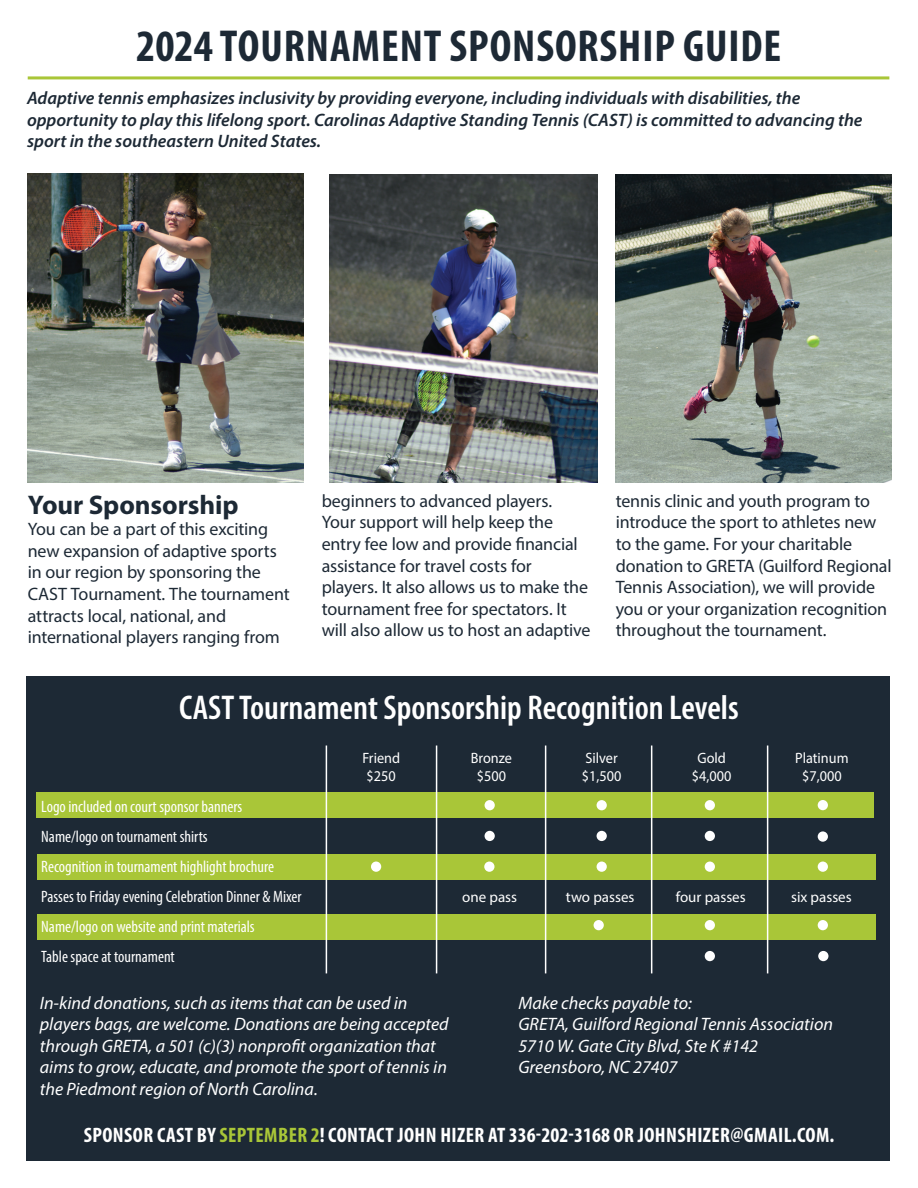
<style>
.page{position:relative;width:918px;height:1188px;background:#fff}
.page>*{position:absolute;margin:0;border:0;box-sizing:border-box;transform-origin:0 0}
.t1{font:700 condensed 45px "Myriad Pro";letter-spacing:.02em;color:#1d2935}
.t2{font:600 condensed 34.5px "Myriad Pro";color:#fff}
.t3{font:700 27px "Myriad Pro";letter-spacing:-.005em;color:#1d2935}
.t4{font:700 condensed 21px "Myriad Pro";letter-spacing:.02em;color:#fff}
.t5{font:18px/21.6px "Myriad Pro";letter-spacing:-.01em;color:#1d2935}
.t6{font:italic 18px/21.6px "Myriad Pro";color:#fff}
.t7{font:italic 600 18px/21.6px "Myriad Pro";color:#1d2935}
.t8{font:condensed 16.5px/29.8px "Myriad Pro";color:#fff}
.t9{font:15px/18px "Myriad Pro";color:#fff;text-align:center;scale:.95 1}
.t10{font:15px "Myriad Pro";color:#fff}
.s1{color:#a9c638}
</style>
<div class="page">
<hr style="left:28px;top:76px;width:861px;height:3px;background:#a9c638">
<div style="left:26px;top:676px;width:864px;height:485px;background:#1d2935"></div>
<img style="left:27px;top:173px;width:277px;height:309px">
<img style="left:330px;top:174px;width:268px;height:308px">
<img style="left:615px;top:174px;width:276px;height:308px">
<div style="left:37px;top:793px;width:837px;height:25px;background:#a9c638"></div>
<div style="left:37px;top:854px;width:839px;height:25px;background:#a9c638"></div>
<div style="left:37px;top:914px;width:839px;height:25px;background:#a9c638"></div>
<div style="left:818px;top:920px;width:10px;height:10px;background:#fff;border-radius:50%"></div>
<div style="left:818px;top:800px;width:10px;height:10px;background:#fff;border-radius:50%"></div>
<div style="left:705px;top:800px;width:10px;height:10px;background:#fff;border-radius:50%"></div>
<div style="left:597px;top:800px;width:10px;height:10px;background:#fff;border-radius:50%"></div>
<div style="left:485px;top:800px;width:10px;height:10px;background:#fff;border-radius:50%"></div>
<div style="left:485px;top:831px;width:10px;height:10px;background:#fff;border-radius:50%"></div>
<div style="left:597px;top:831px;width:10px;height:10px;background:#fff;border-radius:50%"></div>
<div style="left:705px;top:831px;width:10px;height:10px;background:#fff;border-radius:50%"></div>
<div style="left:818px;top:862px;width:10px;height:10px;background:#fff;border-radius:50%"></div>
<div style="left:597px;top:862px;width:10px;height:10px;background:#fff;border-radius:50%"></div>
<div style="left:705px;top:951px;width:10px;height:10px;background:#fff;border-radius:50%"></div>
<div style="left:705px;top:920px;width:10px;height:10px;background:#fff;border-radius:50%"></div>
<div style="left:594px;top:920px;width:10px;height:10px;background:#fff;border-radius:50%"></div>
<div style="left:705px;top:862px;width:10px;height:10px;background:#fff;border-radius:50%"></div>
<div style="left:818px;top:831px;width:10px;height:11px;background:#fff;border-radius:50%"></div>
<div style="left:818px;top:951px;width:10px;height:10px;background:#fff;border-radius:50%"></div>
<div style="left:484px;top:862px;width:11px;height:10px;background:#fff;border-radius:50%"></div>
<div style="left:371px;top:862px;width:10px;height:10px;background:#fff;border-radius:50%"></div>
<hr style="left:651px;top:746px;width:1px;height:227px;background:#fff">
<hr style="left:436px;top:746px;width:1px;height:227px;background:#fff">
<hr style="left:545px;top:746px;width:1px;height:227px;background:#fff">
<hr style="left:767px;top:746px;width:1px;height:227px;background:#fff">
<hr style="left:326px;top:746px;width:1px;height:227px;background:#fff">
<h1 class="t1" style="left:136px;top:18px;width:647px">2024 TOURNAMENT SPONSORSHIP GUIDE</h1>
<p class="t7" style="left:27px;top:87px;width:837px">Adaptive tennis emphasizes inclusivity by providing everyone, including individuals with disabilities, the opportunity to play this lifelong sport. Carolinas Adaptive Standing Tennis (CAST) is committed to advancing the sport in the southeastern United States.</p>
<h3 class="t3" style="left:28px;top:487px;width:212px">Your Sponsorship</h3>
<p class="t5" style="left:28px;top:518px;width:263px">You can be a part of this exciting new expansion of adaptive sports in our region by sponsoring the<br>CAST Tournament. The tournament attracts local, national, and international players ranging from</p>
<p class="t5" style="left:322px;top:490px;width:270px">beginners to advanced players.<br>Your support will help keep the entry fee low and provide financial assistance for travel costs for players. It also allows us to make the tournament free for spectators. It will also allow us to host an adaptive</p>
<p class="t5" style="left:616px;top:490px;width:278px">tennis clinic and youth program to introduce the sport to athletes new to the game. For your charitable donation to GRETA (Guilford Regional Tennis Association), we will provide you or your organization recognition throughout the tournament.</p>
<h2 class="t2" style="left:179px;top:686px;width:561px">CAST Tournament Sponsorship Recognition Levels</h2>
<p class="t8" style="left:41px;top:792px;width:262px">Logo included on court sponsor banners Name/logo on tournament shirts<br>Recognition in tournament highlight brochure Passes to Friday evening Celebration Dinner &amp; Mixer Name/logo on website and print materials<br>Table space at tournament</p>
<p class="t9" style="left:362px;top:748px;width:41px;text-align:left">Friend $250</p>
<p class="t9" style="left:471px;top:748px;width:45px">Bronze $500</p>
<p class="t9" style="left:582px;top:748px;width:43px;text-align:left">Silver $1,500</p>
<p class="t9" style="left:692px;top:748px;width:43px">Gold $4,000</p>
<p class="t9" style="left:795px;top:748px;width:58px">Platinum $7,000</p>
<p class="t10" style="left:462px;top:887px;width:56px">one pass</p>
<p class="t10" style="left:566px;top:887px;width:70px">two passes</p>
<p class="t10" style="left:676px;top:887px;width:71px">four passes</p>
<p class="t10" style="left:791px;top:887px;width:62px">six passes</p>
<p class="t6" style="left:40px;top:991px;width:410px">In-kind donations, such as items that can be used in players bags, are welcome. Donations are being accepted through GRETA, a 501 (c)(3) nonprofit organization that aims to grow, educate, and promote the sport of tennis in the Piedmont region of North Carolina.</p>
<p class="t6" style="left:518px;top:991px;width:316px">Make checks payable to:<br>GRETA, Guilford Regional Tennis Association<br>5710 W. Gate City Blvd, Ste K #142<br>Greensboro, NC 27407</p>
<p class="t4" style="left:84px;top:1122px;width:752px">SPONSOR CAST BY <span class="s1">SEPTEMBER 2</span>! CONTACT JOHN HIZER AT 336-202-3168 OR JOHNSHIZER@GMAIL.COM.</p>
</div>
